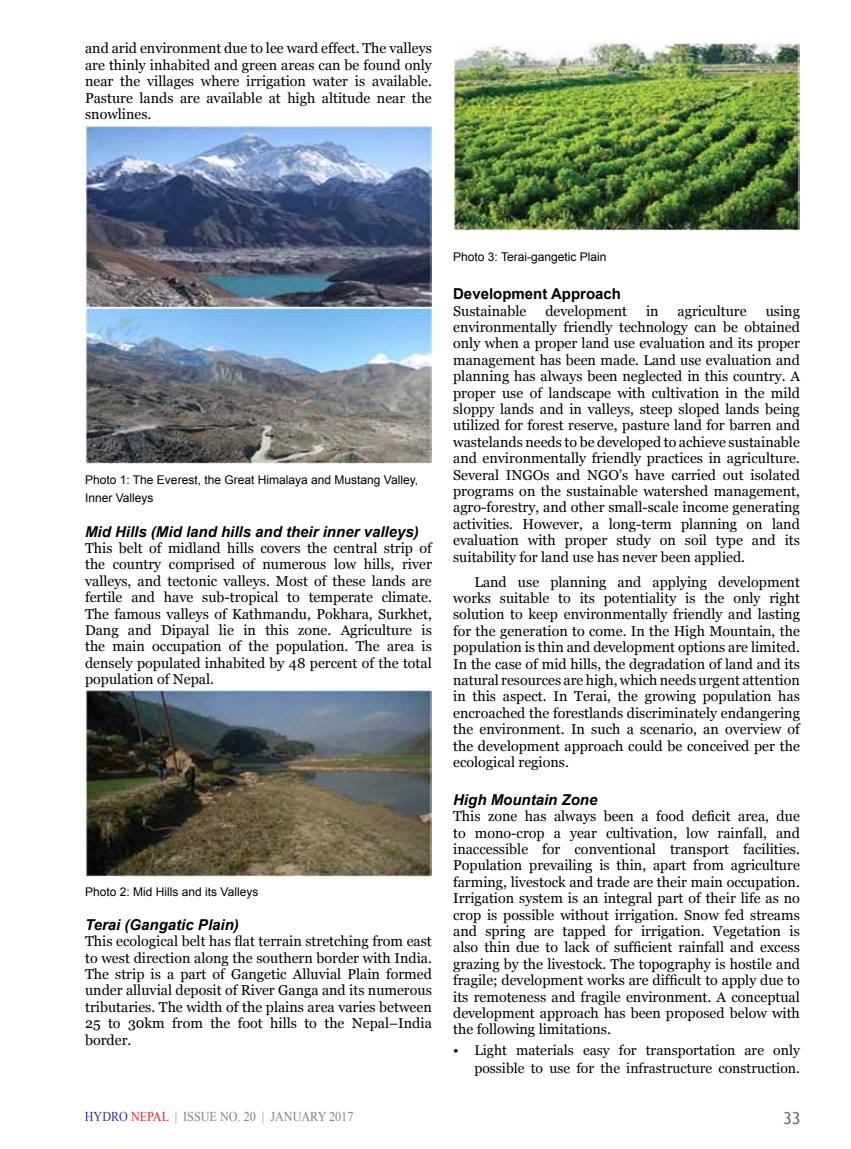
<style>
.page{position:relative;width:851px;height:1149px;background:#fff}
.page>*{position:absolute;margin:0;border:0;box-sizing:border-box;transform-origin:0 0}
.t1{font:16.5px "Trebuchet MS";color:#6d6e71}
.t2{font:italic 700 15px "Arial";color:#000}
.t3{font:700 15px "Arial";color:#000}
.t4{font:14.25px/16.4px "Georgia";color:#000;text-align:justify}
.t5{font:13.95px/17.9px "Georgia";color:#000;text-align:right}
.t6{font:13.5px "Times New Roman";color:#808285;scale:.9 1}
.t7{font:12px/18px "Arial";color:#000}
.s1{font-size:14.25px}
.s2{color:#2e3092}
.s3{color:#ed1d24}
</style>
<div class="page">
<img style="left:85px;top:126px;width:347px;height:337px">
<img style="left:85px;top:689px;width:347px;height:187px">
<img style="left:453px;top:43px;width:346px;height:188px">
<p class="t4" style="left:85px;top:41px;width:348px">and arid environment due to lee ward effect. The valleys are thinly inhabited and green areas can be found only near the villages where irrigation water is available.<br>Pasture lands are available at high altitude near the snowlines.</p>
<p class="t7" style="left:85px;top:471px;width:334px">Photo 1: The Everest, the Great Himalaya and Mustang Valley,<br>Inner Valleys</p>
<p class="t2" style="left:85px;top:521px;width:335px">Mid Hills (Mid land hills and their inner valleys)</p>
<p class="t4" style="left:85px;top:540px;width:348px">This belt of midland hills covers the central strip of the country comprised of numerous low hills, river valleys, and tectonic valleys. Most of these lands are fertile and have sub-tropical to temperate climate.<br>The famous valleys of Kathmandu, Pokhara, Surkhet, Dang and Dipayal lie in this zone. Agriculture is the main occupation of the population. The area is densely populated inhabited by 48 percent of the total population of Nepal.</p>
<p class="t7" style="left:85px;top:882px;width:175px">Photo 2: Mid Hills and its Valleys</p>
<p class="t2" style="left:85px;top:914px;width:155px">Terai (Gangatic Plain)</p>
<p class="t4" style="left:85px;top:933px;width:348px">This ecological belt has flat terrain stretching from east to west direction along the southern border with India.<br>The strip is a part of Gangetic Alluvial Plain formed under alluvial deposit of River Ganga and its numerous tributaries. The width of the plains area varies between 25 to 30km from the foot hills to the Nepal–India border.</p>
<p class="t7" style="left:453px;top:248px;width:155px">Photo 3: Terai-gangetic Plain</p>
<p class="t3" style="left:453px;top:284px;width:169px">Development Approach</p>
<p class="t4" style="left:453px;top:303px;width:75px">Sustainable</p>
<p class="t4" style="left:545px;top:303px;width:83px">development</p>
<p class="t4" style="left:646px;top:303px;width:14px">in</p>
<p class="t4" style="left:677px;top:303px;width:71px">agriculture</p>
<p class="t4" style="left:453px;top:303px;width:348px;text-indent:312px">using environmentally friendly technology can be obtained only when a proper land use evaluation and its proper management has been made. Land use evaluation and planning has always been neglected in this country. A proper use of landscape with cultivation in the mild sloppy lands and in valleys, steep sloped lands being utilized for forest reserve, pasture land for barren and wastelands needs to be developed to achieve sustainable and environmentally friendly practices in agriculture.<br>Several INGOs and NGO’s have carried out isolated programs on the sustainable watershed management, agro-forestry, and other small-scale income generating activities. However, a long-term planning on land evaluation with proper study on soil type and its suitability for land use has never been applied.</p>
<p class="t4" style="left:453px;top:573px;width:348px;text-indent:21px">Land use planning and applying development works suitable to its potentiality is the only right solution to keep environmentally friendly and lasting for the generation to come. In the High Mountain, the population is thin and development options are limited.<br>In the case of mid hills, the degradation of land and its natural resources are high, which needs urgent attention in this aspect. In Terai, the growing population has encroached the forestlands discriminately endangering the environment. In such a scenario, an overview of the development approach could be conceived per the ecological regions.</p>
<p class="t2" style="left:453px;top:789px;width:146px">High Mountain Zone</p>
<p class="t4" style="left:453px;top:808px;width:348px">This zone has always been a food deficit area, due to mono-crop a year cultivation, low rainfall, and inaccessible for conventional transport facilities.<br>Population prevailing is thin, apart from agriculture farming, livestock and trade are their main occupation.<br>Irrigation system is an integral part of their life as no crop is possible without irrigation. Snow fed streams and spring are tapped for irrigation. Vegetation is also thin due to lack of sufficient rainfall and excess grazing by the livestock. The topography is hostile and fragile; development works are difficult to apply due to its remoteness and fragile environment. A conceptual development approach has been proposed below with the following limitations.</p>
<p class="t5" style="left:453px;top:1041px;width:348px"><span class="s1">•</span> Light materials easy for transportation are only possible to use for the infrastructure construction.</p>
<p class="t6" style="left:85px;top:1107px;width:300px"><span class="s2">HYDRO</span> <span class="s3">NEPAL</span> | ISSUE NO. 20 | JANUARY 2017</p>
<p class="t1" style="left:783px;top:1107px;width:19px">33</p>
</div>
